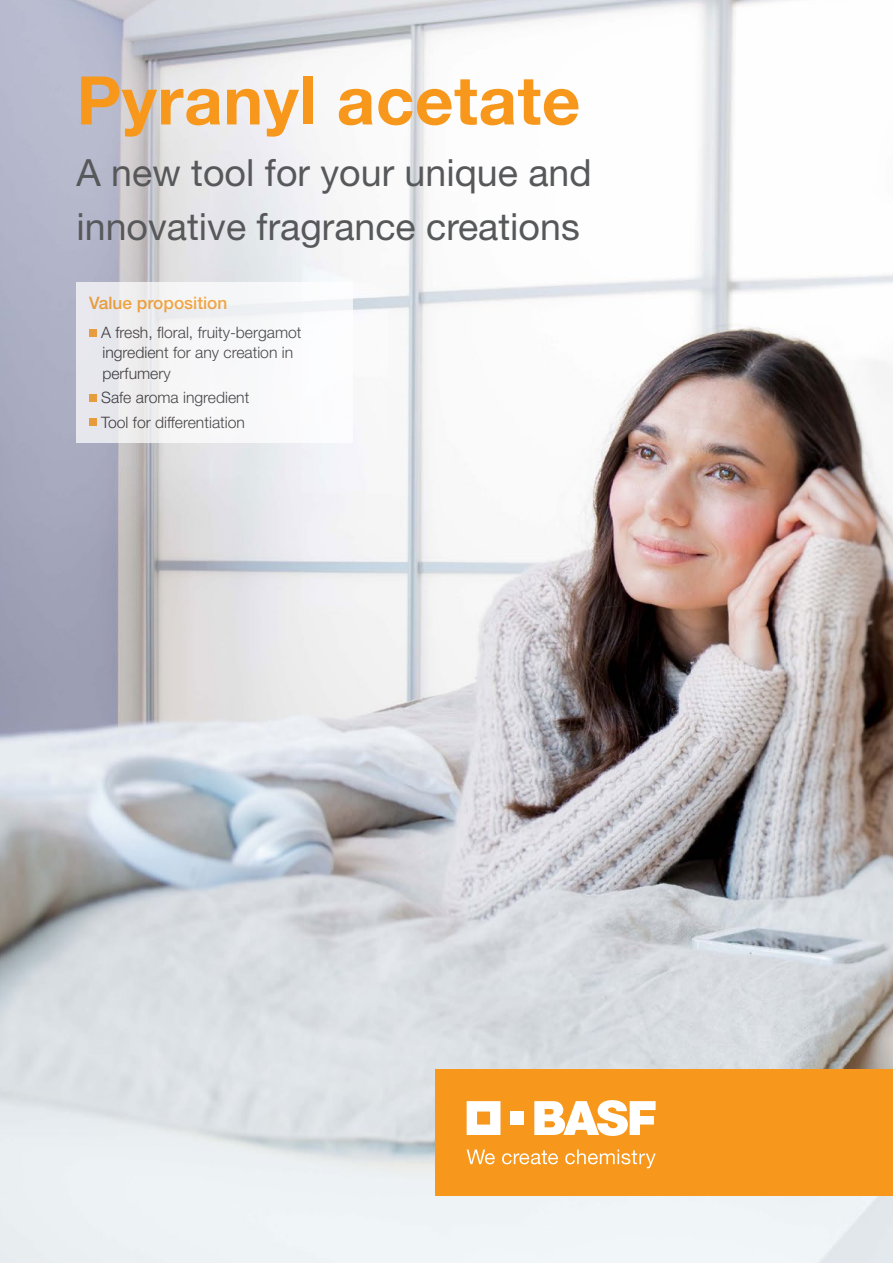
<style>
.page{position:relative;width:893px;height:1263px;background:#fff}
.page>*{position:absolute;margin:0;border:0;box-sizing:border-box;transform-origin:0 0}
.t1{font:700 67.05px "Helvetica Neue LT Std";letter-spacing:.01em;color:#f7981d}
.t2{font:37.5px "Helvetica Neue LT Std";color:#57585a}
.t3{font:500 17.25px "Helvetica Neue LT Pro";color:#f7981d}
.t4{font:300 15.75px/20.2px "Helvetica Neue LT Pro";color:#231f20}
</style>
<div class="page">
<img style="left:0;top:0;width:893px;height:1263px">
<div style="left:435px;top:1069px;width:458px;height:127px;background:#f7981d"></div>
<svg style="left:467px;top:1101px;width:33px;height:34px"></svg>
<div style="left:511px;top:1111px;width:13px;height:13px;background:#fff"></div>
<svg style="left:534px;top:1100px;width:122px;height:36px"></svg>
<svg style="left:467px;top:1149px;width:28px;height:15px"></svg>
<svg style="left:502px;top:1150px;width:56px;height:14px"></svg>
<svg style="left:565px;top:1149px;width:91px;height:19px"></svg>
<div style="left:77px;top:282px;width:276px;height:161px;background:linear-gradient(to right,#e9e9ec,#feffff)"></div>
<div style="left:89px;top:329px;width:8px;height:7px;background:#e89c3e"></div>
<div style="left:89px;top:394px;width:8px;height:7px;background:#e79c3e"></div>
<div style="left:89px;top:418px;width:8px;height:8px;background:#e79b3d"></div>
<p class="t1" style="left:77px;top:59px;width:505px">Pyranyl acetate</p>
<p class="t2" style="left:77px;top:151px;width:517px">A new tool for your unique and</p>
<p class="t2" style="left:77px;top:204px;width:505px">innovative fragrance creations</p>
<p class="t3" style="left:89px;top:293px;width:140px">Value proposition</p>
<p class="t4" style="left:101px;top:322px;width:202px">A fresh, floral, fruity-bergamot ingredient for any creation in perfumery</p>
<p class="t4" style="left:101px;top:385px;width:150px;line-height:24.5px">Safe aroma ingredient<br>Tool for differentiation</p>
</div>
